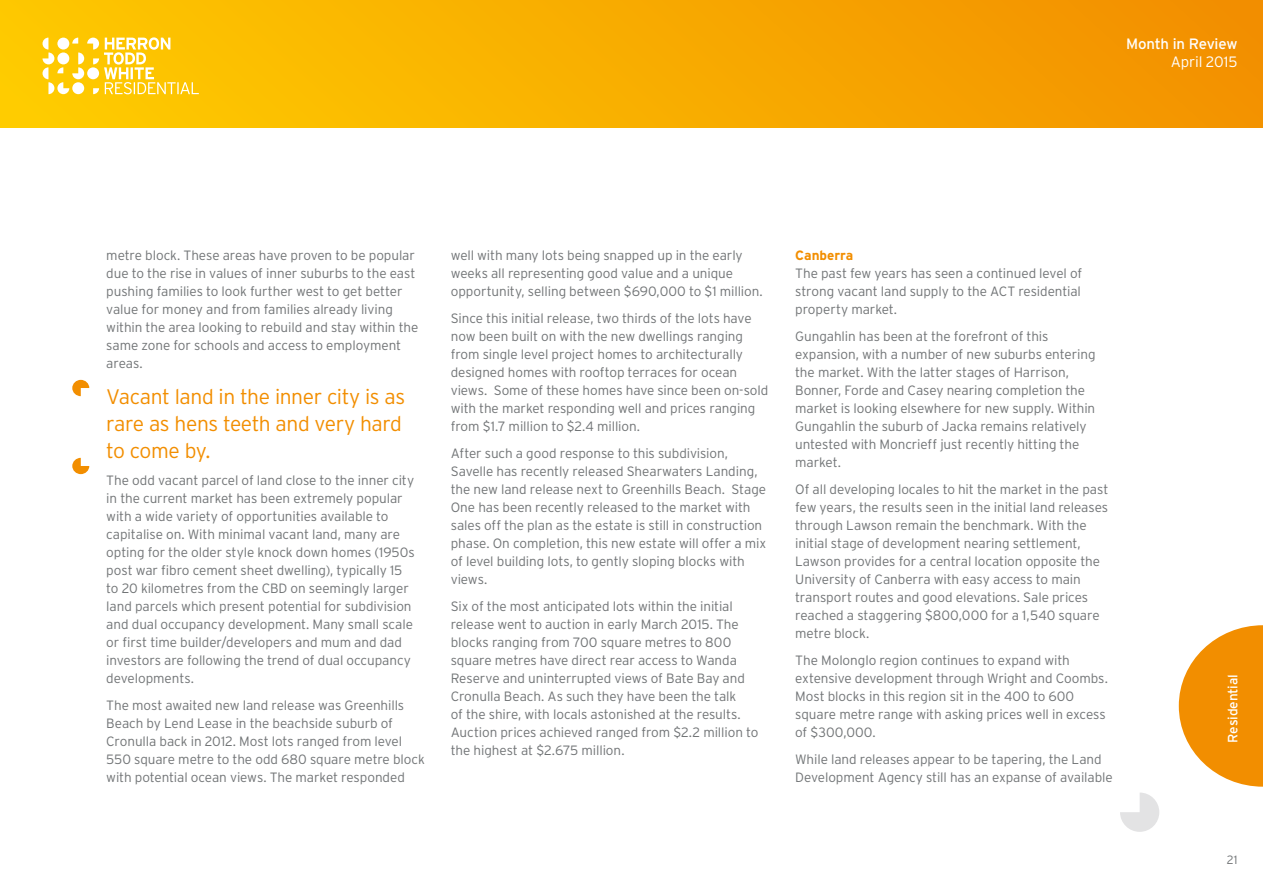
<style>
.page{position:relative;width:1263px;height:893px;background:#fff}
.page>*{position:absolute;margin:0;border:0;box-sizing:border-box;transform-origin:0 0}
.P_1{font:300 21px/27px "Interstate";letter-spacing:-.02em;color:#f28e00}
.H_3{font:15px "Interstate";letter-spacing:-.015em;color:#fff}
.H_3-2{font:300 15px "Interstate";letter-spacing:-.015em;color:#fff}
.P_2{font:300 13.5px/18px "Interstate";letter-spacing:-.005em;color:#717476}
.H_3-3{font:13.5px "Interstate";letter-spacing:-.01em;color:#fff}
.H_3-4{font:700 13.5px "Interstate";letter-spacing:-.005em;color:#f28e00}
.t1{font:300 12px "Interstate";color:#717476}
</style>
<div class="page">
<svg style="left:1120px;top:792px;width:39px;height:40px"></svg>
<div style="left:0;top:0;width:1263px;height:128px;background:linear-gradient(to right,#fecb00,#f29000)"></div>
<svg style="left:43px;top:37px;width:156px;height:57px"></svg>
<svg style="left:1179px;top:625px;width:84px;height:162px"></svg>
<svg style="left:72px;top:380px;width:17px;height:16px"></svg>
<svg style="left:72px;top:458px;width:17px;height:16px"></svg>
<p class="H_3" style="left:1126px;top:35px;width:113px">Month in Review</p>
<p class="H_3-2" style="left:1171px;top:53px;width:68px">April 2015</p>
<p class="P_2" style="left:106px;top:246px;width:314px">metre block. These areas have proven to be popular due to the rise in values of inner suburbs to the east pushing families to look further west to get better value for money and from families already living within the area looking to rebuild and stay within the same zone for schools and access to employment areas.</p>
<p class="P_1" style="left:106px;top:383px;width:300px">Vacant land in the inner city is as rare as hens teeth and very hard to come by.</p>
<p class="P_2" style="left:106px;top:471px;width:310px">The odd vacant parcel of land close to the inner city in the current market has been extremely popular with a wide variety of opportunities available to capitalise on. With minimal vacant land, many are opting for the older style knock down homes (1950s post war fibro cement sheet dwelling), typically 15 to 20 kilometres from the CBD on seemingly larger land parcels which present potential for subdivision and dual occupancy development. Many small scale or first time builder/developers and mum and dad investors are following the trend of dual occupancy developments.</p>
<p class="P_2" style="left:106px;top:696px;width:320px">The most awaited new land release was Greenhills Beach by Lend Lease in the beachside suburb of Cronulla back in 2012. Most lots ranged from level 550 square metre to the odd 680 square metre block with potential ocean views. The market responded</p>
<p class="P_2" style="left:451px;top:246px;width:314px">well with many lots being snapped up in the early weeks all representing good value and a unique opportunity, selling between $690,000 to $1 million.</p>
<p class="P_2" style="left:451px;top:309px;width:319px">Since this initial release, two thirds of the lots have now been built on with the new dwellings ranging from single level project homes to architecturally designed homes with rooftop terraces for ocean views. Some of these homes have since been on-sold with the market responding well and prices ranging from $1.7 million to $2.4 million.</p>
<p class="P_2" style="left:451px;top:444px;width:317px">After such a good response to this subdivision, Savelle has recently released Shearwaters Landing, the new land release next to Greenhills Beach. Stage One has been recently released to the market with sales off the plan as the estate is still in construction phase. On completion, this new estate will offer a mix of level building lots, to gently sloping blocks with views.</p>
<p class="P_2" style="left:451px;top:597px;width:309px">Six of the most anticipated lots within the initial release went to auction in early March 2015. The blocks ranging from 700 square metres to 800 square metres have direct rear access to Wanda Reserve and uninterrupted views of Bate Bay and Cronulla Beach. As such they have been the talk<br>of the shire, with locals astonished at the results.<br>Auction prices achieved ranged from $2.2 million to the highest at $2.675 million.</p>
<p class="H_3-4" style="left:795px;top:247px;width:59px">Canberra</p>
<p class="P_2" style="left:795px;top:264px;width:289px;text-align:justify">The past few years has seen a continued level of strong vacant land supply to the ACT residential property market.</p>
<p class="P_2" style="left:795px;top:327px;width:302px">Gungahlin has been at the forefront of this expansion, with a number of new suburbs entering the market. With the latter stages of Harrison, Bonner, Forde and Casey nearing completion the market is looking elsewhere for new supply. Within Gungahlin the suburb of Jacka remains relatively untested with Moncrieff just recently hitting the market.</p>
<p class="P_2" style="left:795px;top:480px;width:315px">Of all developing locales to hit the market in the past few years, the results seen in the initial land releases through Lawson remain the benchmark. With the initial stage of development nearing settlement, Lawson provides for a central location opposite the University of Canberra with easy access to main transport routes and good elevations. Sale prices reached a staggering $800,000 for a 1,540 square metre block.</p>
<p class="P_2" style="left:795px;top:651px;width:314px">The Molonglo region continues to expand with extensive development through Wright and Coombs.<br>Most blocks in this region sit in the 400 to 600 square metre range with asking prices well in excess of $300,000.</p>
<p class="P_2" style="left:795px;top:750px;width:319px">While land releases appear to be tapering, the Land<br>Development Agency still has an expanse of available</p>
<p class="H_3-3" style="left:1224px;top:743px;width:70px;rotate:-90deg">Residential</p>
<p class="t1" style="left:1227px;top:853px;width:12px">21</p>
</div>
